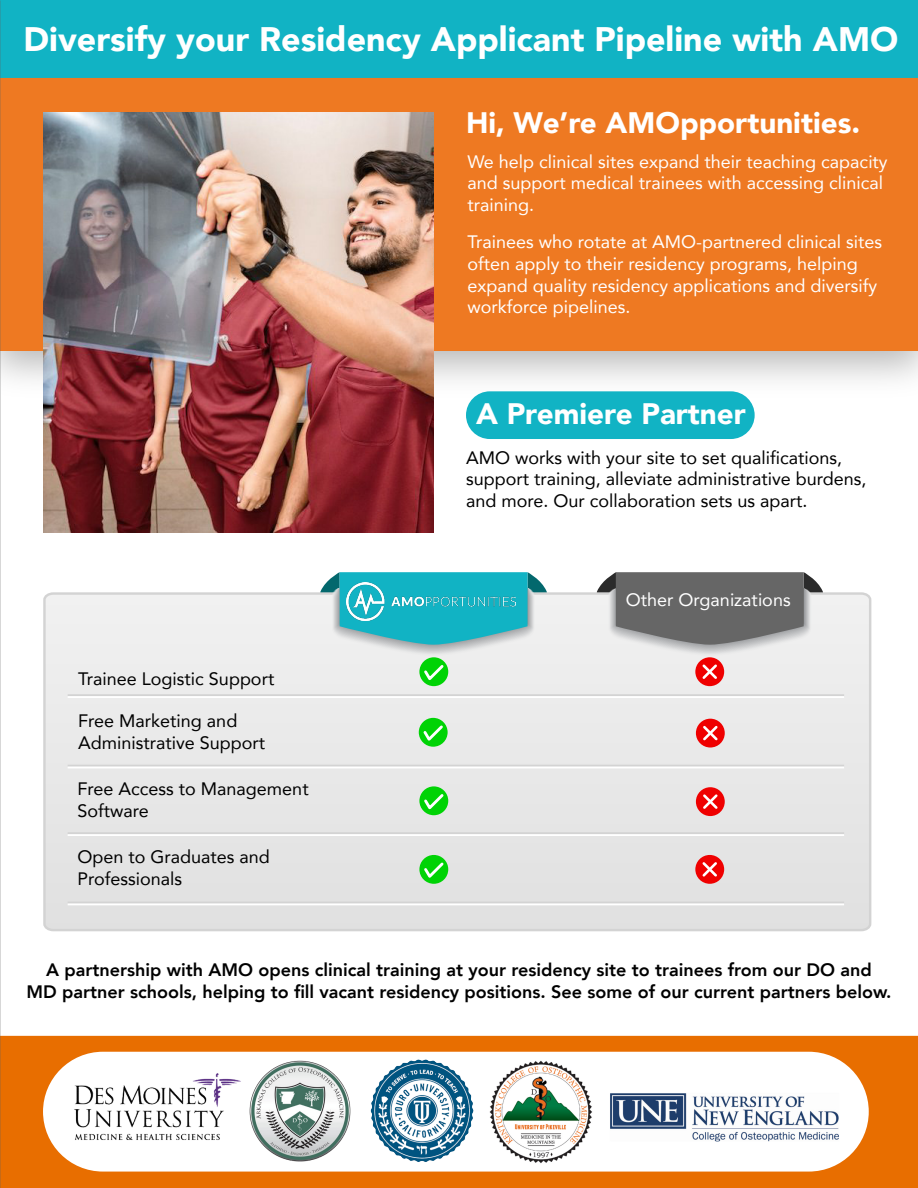
<style>
.page{position:relative;width:918px;height:1188px;background:#fff}
.page>*{position:absolute;margin:0;border:0;box-sizing:border-box;transform-origin:0 0}
.t1{font:900 33.9px "Avenir";color:#fff}
.t2{font:900 29.55px "Avenir";color:#fff}
.t3{font:18px/21.6px "Avenir";color:#fff}
.t4{font:18px/21.6px "Avenir";color:#000}
.t5{font:800 18px/21.6px "Avenir";color:#000;text-align:center}
</style>
<div class="page">
<img style="left:0;top:350px;width:918px;height:61px">
<div style="left:0;top:0;width:918px;height:350px;background:#ee7922"></div>
<div style="left:0;top:1036px;width:918px;height:152px;background:#e86e00"></div>
<div style="left:43px;top:1052px;width:826px;height:120px;background:#fff;border-radius:60px"></div>
<img style="left:489px;top:1060px;width:87px;height:104px">
<img style="left:43px;top:112px;width:391px;height:421px">
<img style="left:233px;top:1044px;width:134px;height:134px">
<img style="left:74px;top:1071px;width:170px;height:71px">
<img style="left:371px;top:1060px;width:102px;height:102px">
<img style="left:553px;top:1074px;width:344px;height:74px">
<div style="left:0;top:0;width:918px;height:78px;background:#11b3c4"></div>
<div style="left:466px;top:391px;width:289px;height:48px;background:#11b3c4;border-radius:24px"></div>
<svg style="left:43px;top:592px;width:829px;height:340px;background:#e7e7e7"></svg>
<hr style="left:68px;top:694px;width:776px;height:2px;background:#d3d3d3">
<hr style="left:68px;top:696px;width:776px;height:2px;background:#fff">
<hr style="left:68px;top:765px;width:776px;height:2px;background:#d3d3d3">
<hr style="left:68px;top:767px;width:776px;height:1px;background:#fff">
<hr style="left:68px;top:832px;width:776px;height:2px;background:#d3d3d3">
<hr style="left:68px;top:834px;width:776px;height:2px;background:#fff">
<hr style="left:68px;top:902px;width:776px;height:1px;background:#d3d3d3">
<hr style="left:68px;top:904px;width:776px;height:1px;background:#fff">
<div style="left:419px;top:657px;width:29px;height:29px;background:#00d305;border-radius:50%"></div>
<svg style="left:318px;top:572px;width:232px;height:111px;background:#9bd3d3"></svg>
<div style="left:695px;top:657px;width:29px;height:29px;background:#ef0000;border-radius:50%"></div>
<svg style="left:594px;top:572px;width:232px;height:109px;background:#a5a1a1"></svg>
<svg style="left:419px;top:718px;width:29px;height:29px"></svg>
<svg style="left:421px;top:723px;width:24px;height:21px"></svg>
<div style="left:696px;top:719px;width:29px;height:29px;background:#ef0000;border-radius:50%"></div>
<svg style="left:703px;top:725px;width:15px;height:16px"></svg>
<svg style="left:419px;top:786px;width:29px;height:29px"></svg>
<svg style="left:422px;top:791px;width:24px;height:21px"></svg>
<svg style="left:419px;top:855px;width:29px;height:29px"></svg>
<svg style="left:422px;top:860px;width:24px;height:21px"></svg>
<div style="left:696px;top:787px;width:29px;height:29px;background:#ef0000;border-radius:50%"></div>
<svg style="left:703px;top:794px;width:15px;height:15px"></svg>
<div style="left:695px;top:855px;width:29px;height:29px;background:#ef0000;border-radius:50%"></div>
<svg style="left:702px;top:862px;width:15px;height:15px"></svg>
<img style="left:347px;top:582px;width:168px;height:38px">
<h1 class="t1" style="left:23px;top:10px;width:876px">Diversify your Residency Applicant Pipeline with AMO</h1>
<h2 class="t2" style="left:466px;top:98px;width:396px">Hi, We’re AMOpportunities.</h2>
<p class="t3" style="left:467px;top:150px;width:422px">We help clinical sites expand their teaching capacity and support medical trainees with accessing clinical training.</p>
<p class="t3" style="left:467px;top:231px;width:416px">Trainees who rotate at AMO-partnered clinical sites often apply to their residency programs, helping expand quality residency applications and diversify workforce pipelines.</p>
<h2 class="t2" style="left:476px;top:389px;width:271px">A Premiere Partner</h2>
<p class="t4" style="left:466px;top:446px;width:402px">AMO works with your site to set qualifications, support training, alleviate administrative burdens, and more. Our collaboration sets us apart.</p>
<p class="t4" style="left:78px;top:667px;width:198px">Trainee Logistic Support</p>
<p class="t4" style="left:78px;top:710px;width:189px">Free Marketing and<br>Administrative Support</p>
<p class="t4" style="left:78px;top:777px;width:233px">Free Access to Management<br>Software</p>
<p class="t4" style="left:78px;top:846px;width:194px">Open to Graduates and<br>Professionals</p>
<p class="t3" style="left:626px;top:588px;width:166px">Other Organizations</p>
<p class="t5" style="left:27px;top:959px;width:866px">A partnership with AMO opens clinical training at your residency site to trainees from our DO and<br>MD partner schools, helping to fill vacant residency positions. See some of our current partners below.</p>
</div>
